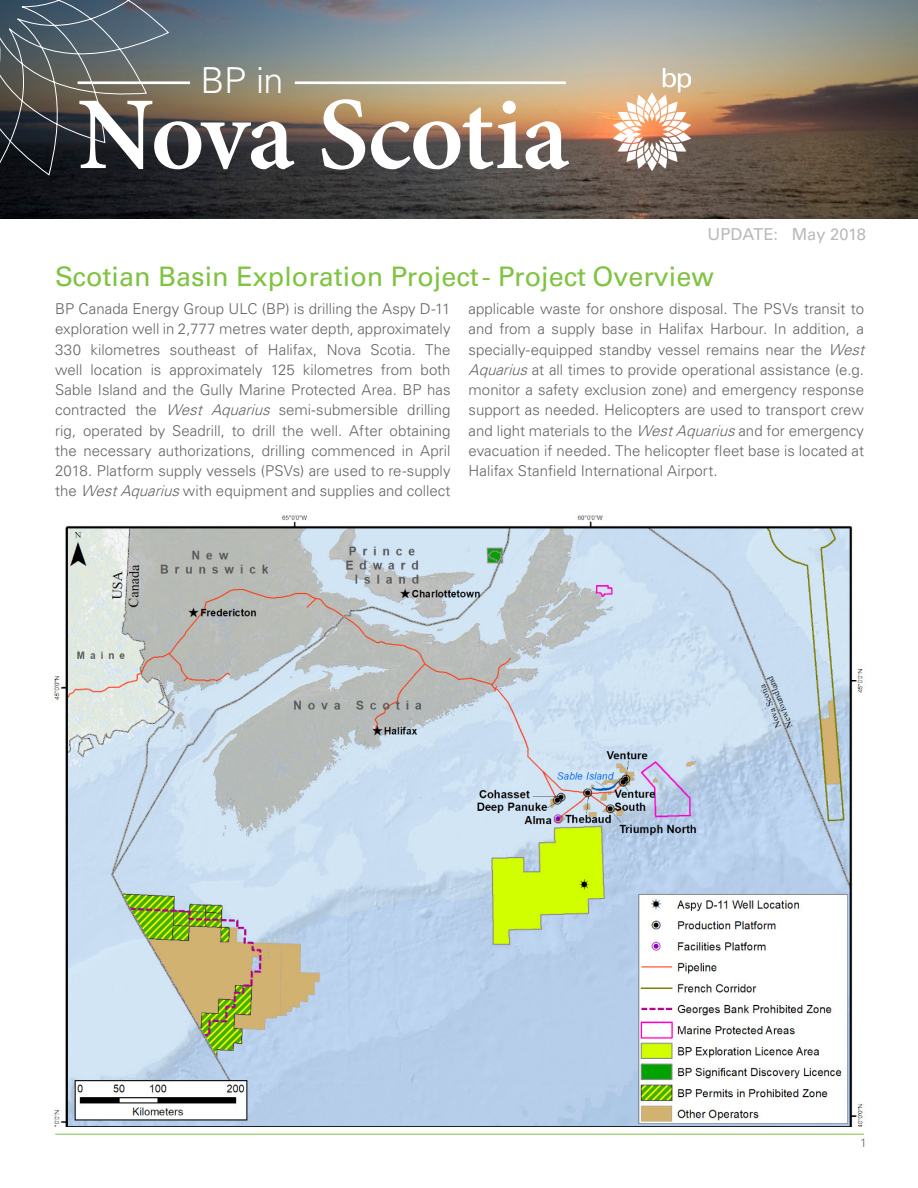
<style>
.page{position:relative;width:918px;height:1188px;background:#fff}
.page>*{position:absolute;margin:0;border:0;box-sizing:border-box;transform-origin:0 0}
.t1{font:600 103.5px "Minion Pro";letter-spacing:-.015em;color:#fff}
.t2{font:300 36px "Universfor BP";color:#fff}
.t3{font:27px "Universfor BP";color:#80c342}
.t4{font:16.5px "Universfor BP";color:#b8babc}
.t5{font:300 15px/20.2px "Universfor BP";color:#636466;text-align:justify}
.t6{font:300 12px "Universfor BP";color:#636466}
.s1{font-style:italic}
</style>
<div class="page">
<img style="left:0;top:0;width:918px;height:218px">
<hr style="left:78px;top:81px;width:112px;height:3px;background:#fff">
<hr style="left:295px;top:81px;width:271px;height:3px;background:#fff">
<svg style="left:0;top:0;width:169px;height:186px"></svg>
<img style="left:613px;top:68px;width:77px;height:102px">
<img style="left:53px;top:515px;width:810px;height:612px">
<hr style="left:55px;top:1134px;width:809px;height:1px;background:#80c342">
<p class="t2" style="left:201px;top:58px;width:84px">BP in</p>
<p class="t1" style="left:78px;top:63px;width:493px">Nova Scotia</p>
<p class="t4" style="left:708px;top:224px;width:160px">UPDATE: May 2018</p>
<p class="t3" style="left:55px;top:260px;width:660px">Scotian Basin Exploration Project - Project Overview</p>
<p class="t5" style="left:55px;top:299px;width:397px">BP Canada Energy Group ULC (BP) is drilling the Aspy D-11 exploration well in 2,777 metres water depth, approximately 330 kilometres southeast of Halifax, Nova Scotia. The well location is approximately 125 kilometres from both Sable Island and the Gully Marine Protected Area. BP has contracted the <span class="s1">West Aquarius</span> semi-submersible drilling rig, operated by Seadrill, to drill the well. After obtaining the necessary authorizations, drilling commenced in April 2018. Platform supply vessels (PSVs) are used to re-supply the <span class="s1">WestAquarius</span>with equipment and supplies and collect</p>
<p class="t5" style="left:469px;top:299px;width:402px;text-align:left">applicable waste for onshore disposal. The PSVs transit to and from a supply base in Halifax Harbour. In addition, a specially-equipped standby vessel remains near the <span class="s1">West Aquarius</span>at all times to provide operational assistance (e.g. monitor a safety exclusion zone) and emergency response support as needed. Helicopters are used to transport crew and light materials to the <span class="s1">WestAquarius</span>and for emergency evacuation if needed. The helicopter fleet base is located at Halifax Stanfield International Airport.</p>
<p class="t6" style="left:860px;top:1136px;width:8px">1</p>
</div>
